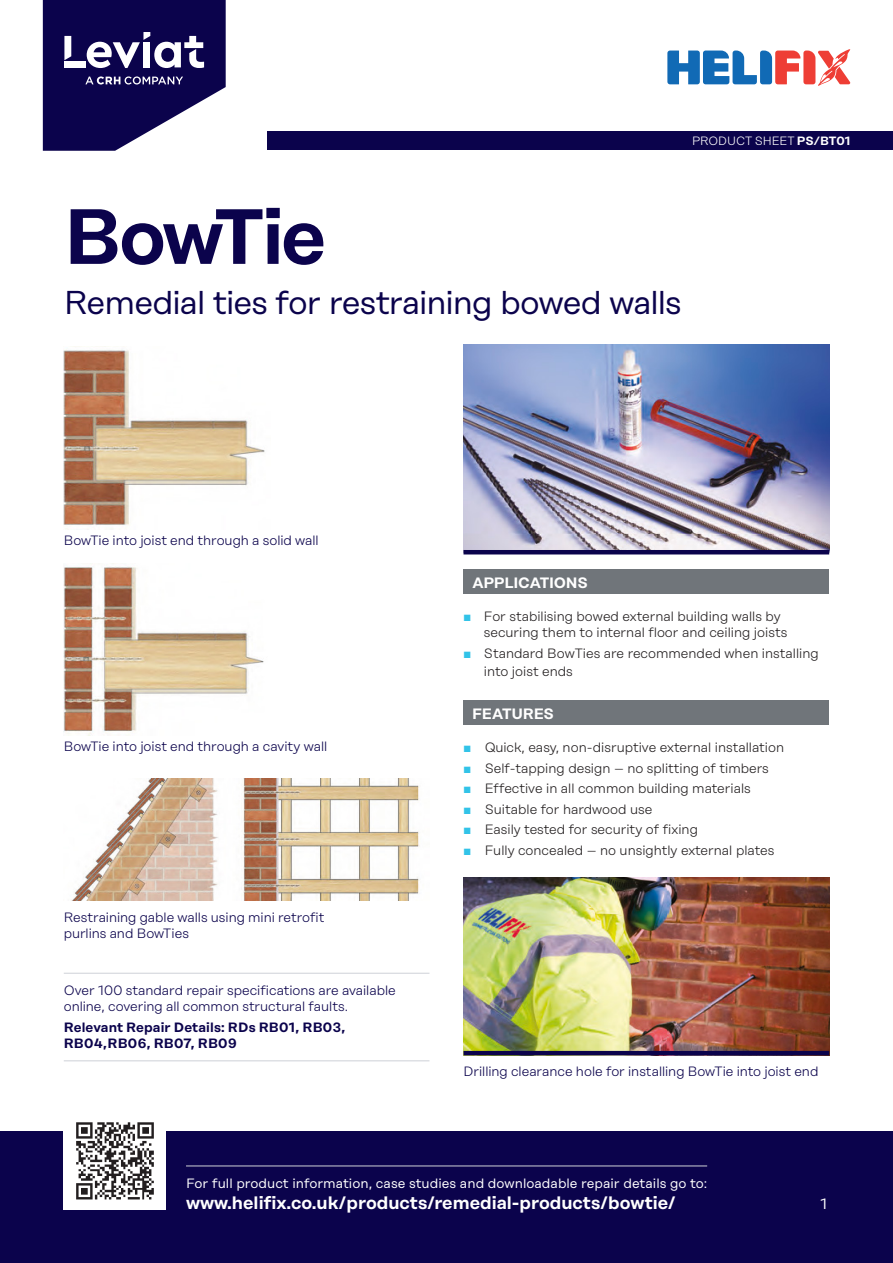
<style>
.page{position:relative;width:893px;height:1263px;background:#fff}
.page>*{position:absolute;margin:0;border:0;box-sizing:border-box;transform-origin:0 0}
.t1{font:600 78px "Rational Display";letter-spacing:-.04em;color:#0b034c}
.t2{font:33px "Rational Display";letter-spacing:-.03em;color:#0b034c}
.t3{font:600 18px "Rational Display";color:#fff}
.t4{font:600 15px "Rational Display";letter-spacing:-.02em;color:#fff}
.t5{font:15px "Rational Display";color:#fff}
.t6{font:300 13.5px/16.2px "Rational Display";color:#231f20}
.Annotation{font:300 13.5px/16.2px "Rational Display";letter-spacing:-.005em;color:#0b034c}
.Pull_out_light{font:300 13.5px/16.2px "Rational Display";color:#0b034c}
.t7{font:13.5px "Rational Display";color:#fff}
.Pull_out_bold{font:600 13.5px/16.2px "Rational Display";letter-spacing:.015em;color:#0b034c}
.t8{font:300 12px "Rational Display";letter-spacing:-.005em;color:#fff}
.s1{font-weight:600}
.s2{font-weight:400;font-size:9px;color:#32c3e8}
</style>
<div class="page">
<svg style="left:43px;top:0;width:183px;height:151px"></svg>
<svg style="left:667px;top:49px;width:183px;height:37px"></svg>
<div style="left:0;top:1131px;width:893px;height:132px;background:#0b034c"></div>
<div style="left:64px;top:1107px;width:102px;height:102px;background:#fff"></div>
<hr style="left:186px;top:1165px;width:521px;height:1px;background:#ced1d7">
<div style="left:268px;top:131px;width:625px;height:19px;background:#0b034c"></div>
<img style="left:463px;top:344px;width:366px;height:206px">
<hr style="left:463px;top:550px;width:366px;height:4px;background:#0b034c">
<div style="left:463px;top:569px;width:366px;height:25px;background:#70757a"></div>
<div style="left:463px;top:701px;width:366px;height:24px;background:#70757a"></div>
<img style="left:64px;top:350px;width:201px;height:179px">
<img style="left:64px;top:563px;width:200px;height:172px">
<img style="left:72px;top:778px;width:348px;height:122px">
<hr style="left:64px;top:973px;width:365px;height:1px;background:#ced1d7">
<hr style="left:64px;top:1060px;width:365px;height:1px;background:#ced1d7">
<img style="left:463px;top:877px;width:366px;height:174px">
<hr style="left:463px;top:1051px;width:366px;height:4px;background:#0b034c">
<img style="left:76px;top:1122px;width:78px;height:78px">
<p class="t8" style="left:692px;top:134px;width:160px">PRODUCT SHEET <span class="s1">PS/BT01</span></p>
<h1 class="t1" style="left:64px;top:190px;width:264px">BowTie</h1>
<h2 class="t2" style="left:64px;top:284px;width:619px">Remedial ties for restraining bowed walls</h2>
<p class="Annotation" style="left:64px;top:532px;width:256px">BowTie into joist end through a solid wall</p>
<p class="Annotation" style="left:64px;top:738px;width:265px">BowTie into joist end through a cavity wall</p>
<p class="Annotation" style="left:64px;top:909px;width:262px">Restraining gable walls using mini retrofit purlins and BowTies</p>
<p class="Pull_out_light" style="left:64px;top:982px;width:334px">Over 100 standard repair specifications are available online, covering all common structural faults.</p>
<p class="Pull_out_bold" style="left:64px;top:1018px;width:283px">Relevant Repair Details: RDs RB01, RB03,<br>RB04,RB06, RB07, RB09</p>
<p class="t4" style="left:472px;top:574px;width:117px">APPLICATIONS</p>
<p class="t6" style="left:484px;top:608px;width:305px;text-indent:-20px"><span class="s2">■</span> For stabilising bowed external building walls by securing them to internal floor and ceiling joists</p>
<p class="t6" style="left:484px;top:644px;width:336px;line-height:18px;text-indent:-20px"><span class="s2">■</span> Standard BowTies are recommended when installing into joist ends</p>
<p class="t4" style="left:472px;top:705px;width:84px">FEATURES</p>
<p class="t6" style="left:464px;top:739px;width:322px"><span class="s2">■</span> Quick, easy, non-disruptive external installation</p>
<p class="t6" style="left:464px;top:760px;width:307px"><span class="s2">■</span> Self-tapping design – no splitting of timbers</p>
<p class="t6" style="left:464px;top:780px;width:289px"><span class="s2">■</span> Effective in all common building materials</p>
<p class="t6" style="left:464px;top:801px;width:190px"><span class="s2">■</span> Suitable for hardwood use</p>
<p class="t6" style="left:464px;top:821px;width:236px"><span class="s2">■</span> Easily tested for security of fixing</p>
<p class="t6" style="left:464px;top:842px;width:312px"><span class="s2">■</span> Fully concealed – no unsightly external plates</p>
<p class="Annotation" style="left:463px;top:1063px;width:356px">Drilling clearance hole for installing BowTie into joist end</p>
<p class="t7" style="left:186px;top:1175px;width:523px">For full product information, case studies and downloadable repair details go to:</p>
<p class="t3" style="left:186px;top:1192px;width:491px">www.helifix.co.uk/products/remedial-products/bowtie/</p>
<p class="t5" style="left:820px;top:1195px;width:8px">1</p>
</div>
